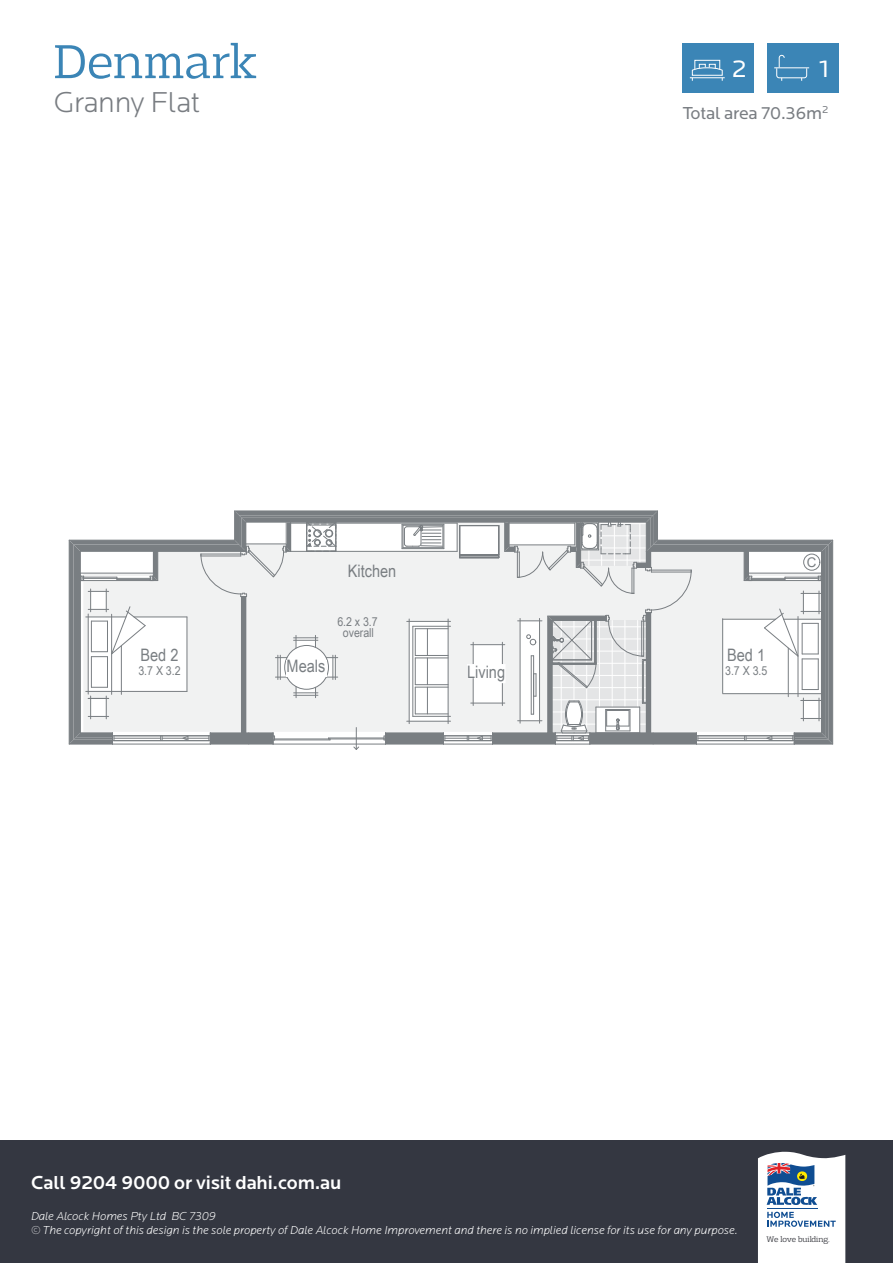
<style>
.page{position:relative;width:893px;height:1263px;background:#fff}
.page>*{position:absolute;margin:0;border:0;box-sizing:border-box;transform-origin:0 0}
.t1{font:300 50.4px "Adria Slab";letter-spacing:.005em;color:#3b85b6}
.t2{font:300 29.85px "Locator";letter-spacing:-.01em;color:#797d82}
.t3{font:24.9px "Locator";color:#fff}
.t4{font:500 19.5px "Locator";letter-spacing:-.01em;color:#fff}
.t5{font:18px "Locator";letter-spacing:-.01em;color:#797d82}
.t6{font:17.1px "Arial Unicode MS";color:#797e82;scale:.84 1}
.t7{font:13.35px "Arial";color:#797e82}
.t8{font:12.3px "Arial Unicode MS";letter-spacing:-.005em;color:#797e82;scale:.86 1}
.t9{font:italic 300 12px/13.5px "Locator";color:#fff}
.t10{font:300 8.55px "Adria Slab";letter-spacing:-.02em;color:#3c3d43}
</style>
<div class="page">
<div style="left:767px;top:43px;width:72px;height:50px;background:#3b85b6"></div>
<hr style="left:774px;top:67px;width:35px;height:1px;background:#fff">
<svg style="left:776px;top:54px;width:31px;height:27px"></svg>
<div style="left:682px;top:43px;width:72px;height:50px;background:#3b85b6"></div>
<hr style="left:690px;top:77px;width:35px;height:1px;background:#fff">
<svg style="left:691px;top:63px;width:32px;height:18px"></svg>
<div style="left:694px;top:60px;width:26px;height:10px;border:1px solid #fff"></div>
<svg style="left:69px;top:511px;width:764px;height:239px"></svg>
<div style="left:803px;top:554px;width:17px;height:16px;border:1px solid #797e82;border-radius:50%"></div>
<div style="left:0;top:1140px;width:893px;height:123px;background:#343741"></div>
<svg style="left:758px;top:1152px;width:87px;height:111px;background:#d6dce5"></svg>
<hr style="left:767px;top:1208px;width:51px;height:1px;background:#0f4d92">
<h1 class="t1" style="left:54px;top:33px;width:205px">Denmark</h1>
<h2 class="t2" style="left:54px;top:87px;width:148px">Granny Flat</h2>
<h3 class="t6" style="left:348px;top:558px;width:59px">Kitchen</h3>
<p class="t8" style="left:337px;top:613px;width:48px">6.2 x 3.7</p>
<p class="t8" style="left:343px;top:624px;width:37px">overall</p>
<h3 class="t3" style="left:732px;top:55px;width:16px">2</h3>
<h3 class="t3" style="left:819px;top:55px;width:12px">1</h3>
<h3 class="t5" style="left:683px;top:104px;width:147px">Total area 70.36m<sup>2</sup></h3>
<p class="t7" style="left:807px;top:553px;width:11px">C</p>
<h3 class="t6" style="left:140px;top:642px;width:47px">Bed 2</h3>
<h3 class="t6" style="left:727px;top:642px;width:47px">Bed 1</h3>
<h3 class="t6" style="left:287px;top:654px;width:48px">Meals</h3>
<p class="t8" style="left:138px;top:662px;width:50px">3.7 X 3.2</p>
<h3 class="t6" style="left:467px;top:659px;width:47px">Living</h3>
<p class="t8" style="left:725px;top:662px;width:50px">3.7 X 3.5</p>
<h3 class="t4" style="left:31px;top:1171px;width:312px">Call 9204 9000 or visit dahi.com.au</h3>
<p class="t9" style="left:31px;top:1210px;width:708px">Dale Alcock Homes Pty Ltd BC 7309<br>© The copyright of this design is the sole property of Dale Alcock Home Improvement and there is no implied license for its use for any purpose.</p>
<p class="t10" style="left:767px;top:1234px;width:65px">We love building.</p>
</div>
